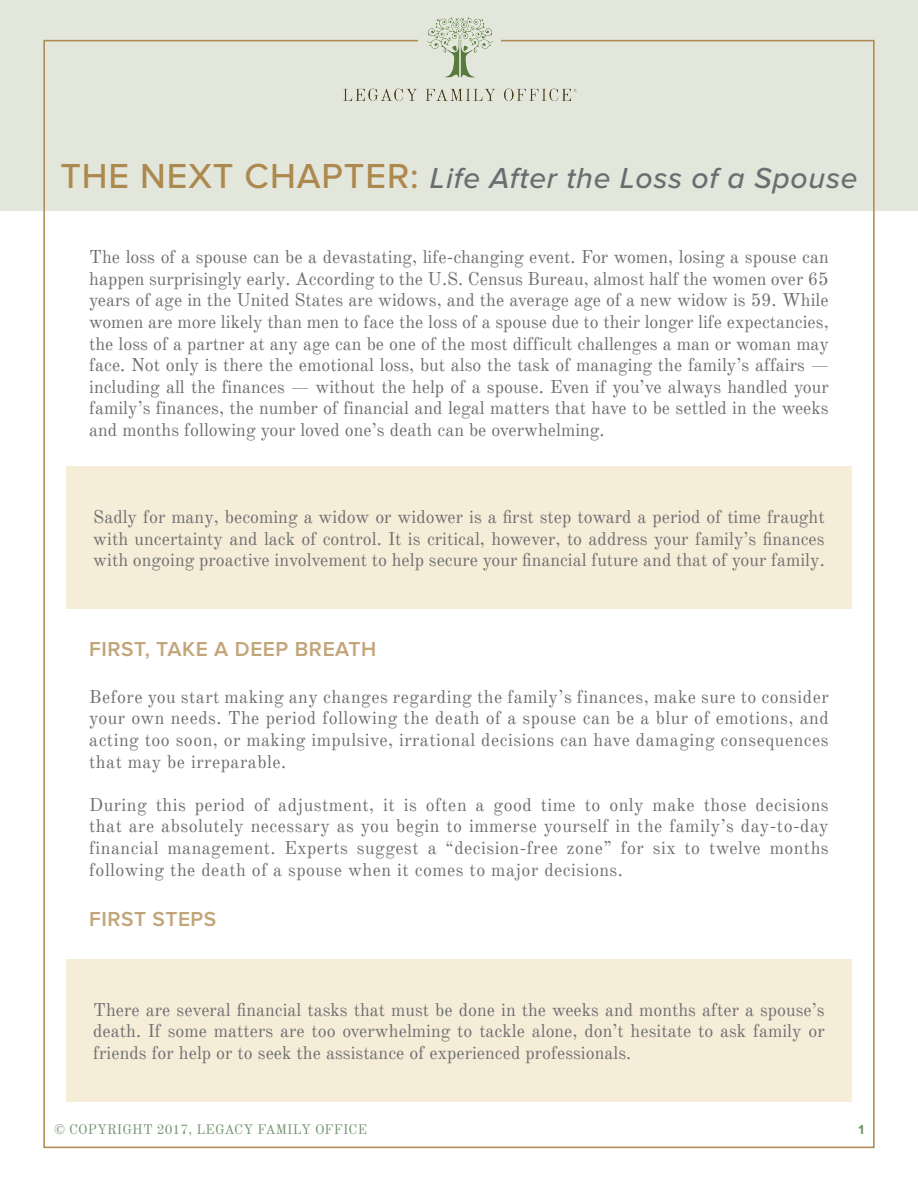
<style>
.page{position:relative;width:918px;height:1188px;background:#fff}
.page>*{position:absolute;margin:0;border:0;box-sizing:border-box;transform-origin:0 0}
.t1{font:italic 500 30px "Proxima Nova";letter-spacing:.025em;color:#6c6d70}
.t2{font:600 21px "Proxima Nova";letter-spacing:.025em;color:#c2a579}
.t3{font:18px/21.6px "Old Standard TT";color:#6c6d70;text-align:justify}
.t4{font:13.5px "Old Standard TT";letter-spacing:.01em;color:#749574}
.t5{font:700 13.5px "Proxima Nova";color:#749574}
.s1{font-style:normal;font-size:36px;color:#ae894f}
</style>
<div class="page">
<div style="left:0;top:0;width:918px;height:211px;background:#e2e6db"></div>
<div style="left:66px;top:467px;width:786px;height:142px;background:#f6edd8"></div>
<img style="left:337px;top:17px;width:247px;height:84px">
<div style="left:66px;top:959px;width:786px;height:143px;background:#f6edd8"></div>
<p class="t1" style="left:60px;top:161px;width:799px"><span class="s1">THE NEXT CHAPTER:</span> Life After the Loss of a Spouse</p>
<p class="t3" style="left:89px;top:246px;width:741px">The loss of a spouse can be a devastating, life-changing event. For women, losing a spouse can happen surprisingly early. According to the U.S. Census Bureau, almost half the women over 65 years of age in the United States are widows, and the average age of a new widow is 59. While women are more likely than men to face the loss of a spouse due to their longer life expectancies, the loss of a partner at any age can be one of the most difficult challenges a man or woman may face. Not only is there the emotional loss, but also the task of managing the family’s affairs — including all the finances — without the help of a spouse. Even if you’ve always handled your family’s finances, the number of financial and legal matters that have to be settled in the weeks and months following your loved one’s death can be overwhelming.</p>
<p class="t3" style="left:93px;top:506px;width:733px">Sadly for many, becoming a widow or widower is a first step toward a period of time fraught with uncertainty and lack of control. It is critical, however, to address your family’s finances with ongoing proactive involvement to help secure your financial future and that of your family.</p>
<p class="t2" style="left:89px;top:637px;width:289px">FIRST, TAKE A DEEP BREATH</p>
<p class="t3" style="left:89px;top:686px;width:741px">Before you start making any changes regarding the family’s finances, make sure to consider your own needs. The period following the death of a spouse can be a blur of emotions, and acting too soon, or making impulsive, irrational decisions can have damaging consequences that may be irreparable.</p>
<p class="t3" style="left:89px;top:794px;width:741px">During this period of adjustment, it is often a good time to only make those decisions that are absolutely necessary as you begin to immerse yourself in the family’s day-to-day financial management. Experts suggest a “decision-free zone” for six to twelve months following the death of a spouse when it comes to major decisions.</p>
<p class="t2" style="left:89px;top:907px;width:129px">FIRST STEPS</p>
<p class="t3" style="left:93px;top:999px;width:733px">There are several financial tasks that must be done in the weeks and months after a spouse’s death. If some matters are too overwhelming to tackle alone, don’t hesitate to ask family or friends for help or to seek the assistance of experienced professionals.</p>
<p class="t4" style="left:54px;top:1121px;width:315px">© COPYRIGHT 2017, LEGACY FAMILY OFFICE</p>
<p class="t5" style="left:858px;top:1122px;width:7px">1</p>
</div>
